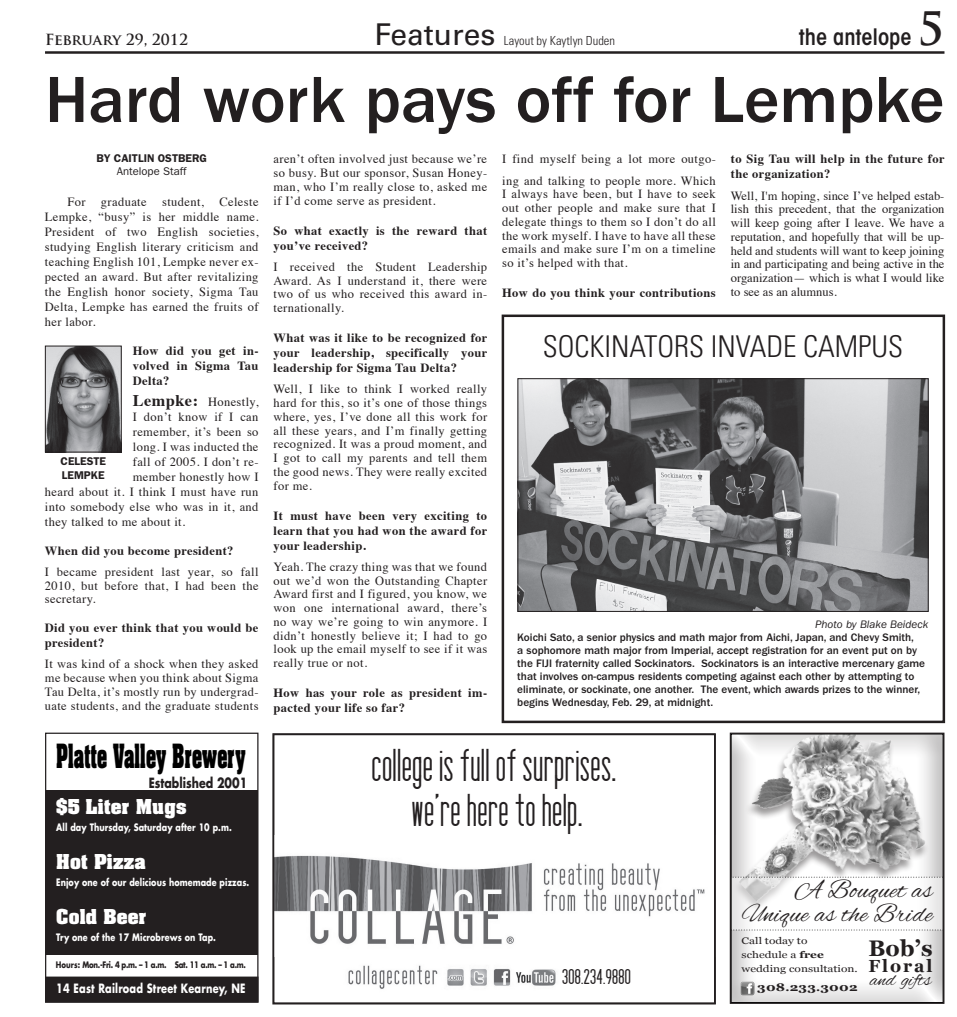
<style>
.page{position:relative;width:957px;height:1017px;background:#fff}
.page>*{position:absolute;margin:0;border:0;box-sizing:border-box;transform-origin:0 0}
.News_head_regular{font:500 67.5px "ITC Franklin Gothic Std";color:#231f20}
.t1{font:37.5px/45px "seattlesans";letter-spacing:.01em;color:#231f20;text-align:center}
.SA_photo_title{font:300 condensed 30px "Univers LT Std";color:#231f20}
.t2{font:30px "Univers LT Std";color:#231f20}
.t3{font:700 28.5px "Aachen Std";letter-spacing:.01em;color:#000;scale:.57 1}
.t4{font:26.25px/24px "Alex Brush";letter-spacing:.02em;color:#231f20;text-align:right}
.t5{font:600 condensed 22.5px "ITC Avant Garde Std";color:#231f20}
.t6{font:700 22.5px "Georgia";color:#231f20}
.t7{font:20px "Alex Brush";color:#231f20}
.t8{font:700 17.5px "Aachen Std";letter-spacing:.01em;color:#fff}
.t9{font:17.5px "seattlesans";letter-spacing:.02em;color:#231f20}
.t10{font:700 17.5px "Georgia";letter-spacing:.11em;color:#231f20}
.t11{font:700 15px "Trajan Pro";letter-spacing:-.005em;color:#231f20}
.t12{font:700 13.75px "Futura Std";color:#231f20;scale:.8 1}
.Body_text{font:12.5px/13.8px "Times";letter-spacing:.03em;color:#231f20;text-align:justify}
.Body_text-2{font:700 12.5px/15px "Times";letter-spacing:.03em;color:#231f20}
.t13{font:700 12.5px "Futura Std";letter-spacing:.02em;color:#fff;scale:.78 1}
.t14{font:300 condensed 12.5px "Univers LT Std";color:#231f20}
.t15{font:500 11.25px/13.1px "ITC Franklin Gothic Std";color:#231f20}
.Photo_credit{font:italic 11.25px "ITC Franklin Gothic Std";color:#231f20}
.By_line_name{font:600 11.25px "ITC Franklin Gothic Std";color:#231f20}
.By_line_name-2{font:11.25px "ITC Franklin Gothic Std";color:#231f20}
.Mug_name{font:600 11.25px/13.8px "ITC Franklin Gothic Std";color:#231f20}
.t16{font:700 11px "Georgia";letter-spacing:.015em;color:#231f20;scale:1.25 1}
.t17{font:700 10px "Futura Std";letter-spacing:.01em;color:#fff;scale:.8 1}
.t18{font:9.5px/14.2px "Georgia";color:#231f20;scale:1.25 1}
.t19{font:700 8.75px "Futura Std";letter-spacing:-.04em;color:#231f20;scale:.8 1}
.s1{font-family:"Trajan Pro";font-weight:700;font-stretch:normal;font-size:45px}
.s2{font-weight:700;font-size:16.25px}
.s3{font-weight:700}
.s4{font-size:10px}
</style>
<div class="page">
<hr style="left:45px;top:51px;width:899px;height:3px;background:#231f20">
<img style="left:348px;top:965px;width:208px;height:24px">
<img style="left:275px;top:855px;width:430px;height:89px">
<div style="left:272px;top:733px;width:443px;height:271px;border:1px solid #231f20"></div>
<div style="left:730px;top:733px;width:213px;height:270px;background:#231f20;opacity:.47"></div>
<img style="left:732px;top:735px;width:209px;height:142px">
<svg style="left:732px;top:878px;width:209px;height:51px"></svg>
<svg style="left:732px;top:929px;width:209px;height:2px"></svg>
<svg style="left:732px;top:877px;width:209px;height:1px"></svg>
<img style="left:740px;top:981px;width:14px;height:14px">
<div style="left:729px;top:733px;width:215px;height:271px;border:1px solid #231f20"></div>
<div style="left:46px;top:790px;width:212px;height:165px;background:#231f20"></div>
<div style="left:46px;top:977px;width:212px;height:25px;background:#231f20"></div>
<div style="left:45px;top:977px;width:213px;height:26px;border:1px solid #231f20"></div>
<img style="left:47px;top:348px;width:72px;height:102px">
<div style="left:45px;top:346px;width:76px;height:106px;border:1px solid #231f20"></div>
<div style="left:501px;top:315px;width:443px;height:408px;border:2px solid #231f20"></div>
<img style="left:519px;top:380px;width:407px;height:230px">
<div style="left:517px;top:378px;width:411px;height:234px;border:1px solid #231f20"></div>
<p class="t11" style="left:45px;top:30px;width:144px">February 29, 2012</p>
<p class="t2" style="left:374px;top:17px;width:123px">Features</p>
<p class="t14" style="left:504px;top:33px;width:113px">Layout by Kaytlyn Duden</p>
<p class="t5" style="left:798px;top:23px;width:147px">the antelope <span class="s1">5</span></p>
<p class="News_head_regular" style="left:45px;top:62px;width:900px">Hard work pays off for Lempke</p>
<p class="By_line_name" style="left:96px;top:151px;width:112px">BY CAITLIN OSTBERG</p>
<p class="By_line_name-2" style="left:117px;top:165px;width:71px">Antelope Staff</p>
<p class="Body_text" style="left:45px;top:193px;width:215px;line-height:15px;text-indent:22px">For graduate student, Celeste Lempke, “busy” is her middle name.<br>President of two English societies, studying English literary criticism and teaching English 101, Lempke never ex&shy;pected an award. But after revitalizing the English honor society, Sigma Tau Delta, Lempke has earned the fruits of her labor.</p>
<p class="Body_text-2" style="left:133px;top:341px;width:127px;text-align:justify">How did you get in&shy;volved in Sigma Tau Delta?</p>
<p class="Body_text" style="left:133px;top:394px;width:127px"><span class="s2">Lempke:</span> Honestly,</p>
<p class="Body_text" style="left:133px;top:409px;width:127px">I don’t know if I can</p>
<p class="Body_text" style="left:133px;top:424px;width:127px">remember, it’s been so</p>
<p class="Body_text" style="left:133px;top:439px;width:127px">long. I was inducted the</p>
<p class="Body_text" style="left:133px;top:454px;width:127px">fall of 2005. I don’t re-</p>
<p class="Body_text" style="left:133px;top:469px;width:127px">member honestly how I</p>
<p class="Body_text" style="left:45px;top:484px;width:215px">heard about it. I think I must have run</p>
<p class="Body_text" style="left:45px;top:499px;width:215px">into somebody else who was in it, and</p>
<p class="Body_text" style="left:45px;top:514px;width:142px">they talked to me about it.</p>
<p class="Body_text-2" style="left:45px;top:541px;width:190px">When did you become president?</p>
<p class="Body_text" style="left:45px;top:564px;width:215px">I became president last year, so fall 2010, but before that, I had been the secretary.</p>
<p class="Body_text-2" style="left:45px;top:619px;width:215px">Did you ever think that you would be president?</p>
<p class="Body_text" style="left:45px;top:656px;width:215px">It was kind of a shock when they asked me because when you think about Sigma Tau Delta, it’s mostly run by undergrad&shy;uate students, and the graduate students</p>
<p class="Mug_name" style="left:61px;top:454px;width:47px">CELESTE<br>LEMPKE</p>
<p class="t3" style="left:56px;top:735px;width:333px">Platte Valley Brewery</p>
<p class="t12" style="left:149px;top:773px;width:124px">Established 2001</p>
<p class="t8" style="left:56px;top:794px;width:132px">$5 Liter Mugs</p>
<p class="t17" style="left:56px;top:820px;width:221px">All day Thursday, Saturday after 10 p.m.</p>
<p class="t8" style="left:56px;top:849px;width:91px">Hot Pizza</p>
<p class="t17" style="left:56px;top:875px;width:243px">Enjoy one of our delicious homemade pizzas.</p>
<p class="t8" style="left:56px;top:904px;width:92px">Cold Beer</p>
<p class="t17" style="left:56px;top:930px;width:201px">Try one of the 17 Microbrews on Tap.</p>
<p class="t19" style="left:56px;top:959px;width:239px">Hours: Mon.-Fri. 4 p.m. – 1 a.m. Sat. 11 a.m. – 1 a.m.</p>
<p class="t13" style="left:56px;top:980px;width:244px">14 East Railroad Street Kearney, NE</p>
<p class="Body_text" style="left:273px;top:151px;width:215px">aren’t often involved just because we’re so busy. But our sponsor, Susan Honey&shy;man, who I’m really close to, asked me if I’d come serve as president.</p>
<p class="Body_text-2" style="left:273px;top:221px;width:215px">So what exactly is the reward that you’ve received?</p>
<p class="Body_text" style="left:273px;top:259px;width:215px">I received the Student Leadership Award. As I understand it, there were two of us who received this award in&shy;ternationally.</p>
<p class="Body_text-2" style="left:273px;top:329px;width:215px;text-align:justify">What was it like to be recognized for your leadership, specifically your leadership for Sigma Tau Delta?</p>
<p class="Body_text" style="left:273px;top:381px;width:215px">Well, I like to think I worked really hard for this, so it’s one of those things where, yes, I’ve done all this work for all these years, and I’m finally getting recognized. It was a proud moment, and I got to call my parents and tell them the good news. They were really excited for me.</p>
<p class="Body_text-2" style="left:273px;top:506px;width:215px;text-align:justify">It must have been very exciting to learn that you had won the award for your leadership.</p>
<p class="Body_text" style="left:273px;top:559px;width:215px">Yeah. The crazy thing was that we found out we’d won the Outstanding Chapter Award first and I figured, you know, we won one international award, there’s no way we’re going to win anymore. I didn’t honestly believe it; I had to go look up the email myself to see if it was really true or not.</p>
<p class="Body_text-2" style="left:273px;top:684px;width:215px">How has your role as president im&shy;pacted your life so far?</p>
<p class="Body_text" style="left:502px;top:147px;width:215px;line-height:21.2px">I find myself being a lot more outgo&shy;ing and talking to people more. Which</p>
<p class="Body_text" style="left:502px;top:186px;width:215px">I always have been, but I have to seek out other people and make sure that I delegate things to them so I don’t do all the work myself. I have to have all these emails and make sure I’m on a timeline so it’s helped with that.</p>
<p class="Body_text-2" style="left:502px;top:284px;width:215px">How do you think your contributions</p>
<p class="Body_text-2" style="left:730px;top:150px;width:215px">to Sig Tau will help in the future for the organization?</p>
<p class="Body_text" style="left:730px;top:187px;width:215px">Well, I'm hoping, since I’ve helped estab&shy;lish this precedent, that the organization will keep going after I leave. We have a reputation, and hopefully that will be up&shy;held and students will want to keep joining in and participating and being active in the organization— which is what I would like to see as an alumnus.</p>
<p class="SA_photo_title" style="left:542px;top:328px;width:362px">SOCKINATORS INVADE CAMPUS</p>
<p class="Photo_credit" style="left:815px;top:618px;width:114px">Photo by Blake Beideck</p>
<p class="t15" style="left:517px;top:631px;width:409px">Koichi Sato, a senior physics and math major from Aichi, Japan, and Chevy Smith,<br>a sophomore math major from Imperial, accept registration for an event put on by the FIJI fraternity called Sockinators. Sockinators is an interactive mercenary game that involves on-campus residents competing against each other by attempting to eliminate, or sockinate, one another. The event, which awards prizes to the winner, begins Wednesday, Feb. 29, at midnight.</p>
<p class="t1" style="left:371px;top:741px;width:246px">college is full of surprises. we’re here to help.</p>
<p class="t9" style="left:562px;top:964px;width:70px">308.234.9880</p>
<p class="t4" style="left:741px;top:880px;width:192px">A Bouquet as<br>Unique as the Bride</p>
<p class="t18" style="left:741px;top:934px;width:94px">Call today to<br>schedule a <span class="s3">free </span>wedding consultation.</p>
<p class="t6" style="left:868px;top:933px;width:66px">Bob’s</p>
<p class="t10" style="left:868px;top:954px;width:66px">Floral</p>
<p class="t7" style="left:869px;top:969px;width:63px">and gifts</p>
<p class="t16" style="left:757px;top:980px;width:82px">308<span class="s4">.</span>233<span class="s4">.</span>3002</p>
</div>
